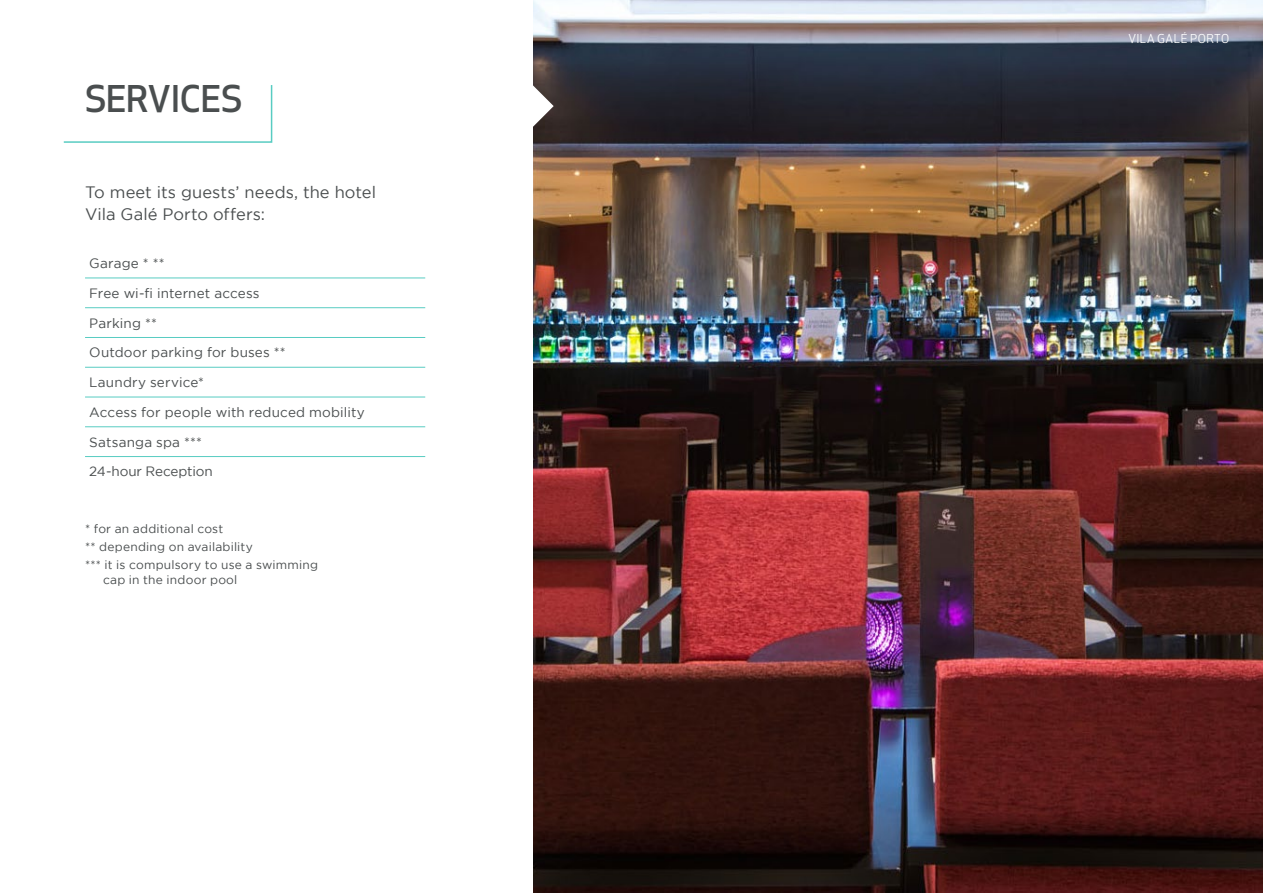
<style>
.page{position:relative;width:1263px;height:893px;background:#fff}
.page>*{position:absolute;margin:0;border:0;box-sizing:border-box;transform-origin:0 0}
.t1{font:500 36px "Apex New";letter-spacing:-.01em;color:#4a4e4f}
.t2{font:16.5px/22.5px "Gotham";letter-spacing:.005em;color:#4a4e4f}
.t3{font:13.5px "Gotham";letter-spacing:.01em;color:#4a4e4f}
.t4{font:13.5px "Gotham";letter-spacing:-.01em;color:#4a4e4f}
.t5{font:12px/18px "Gotham";letter-spacing:.015em;color:#4a4e4f}
.t6{font:12px "Apex New";letter-spacing:.04em;color:#fff}
</style>
<div class="page">
<img style="left:533px;top:0;width:730px;height:893px">
<svg style="left:533px;top:85px;width:21px;height:42px"></svg>
<svg style="left:63px;top:85px;width:210px;height:58px"></svg>
<hr style="left:85px;top:397px;width:340px;height:1px;background:#58ccc2">
<hr style="left:85px;top:426px;width:340px;height:1px;background:#58ccc2">
<hr style="left:85px;top:456px;width:340px;height:1px;background:#58ccc2">
<hr style="left:85px;top:278px;width:340px;height:1px;background:#58ccc2">
<hr style="left:85px;top:307px;width:340px;height:1px;background:#58ccc2">
<hr style="left:85px;top:337px;width:340px;height:1px;background:#58ccc2">
<hr style="left:85px;top:367px;width:340px;height:1px;background:#58ccc2">
<h1 class="t1" style="left:85px;top:75px;width:159px">SERVICES</h1>
<p class="t2" style="left:85px;top:180px;width:292px">To meet its guests’ needs, the hotel<br>Vila Galé Porto offers:</p>
<p class="t3" style="left:89px;top:256px;width:77px">Garage * **</p>
<p class="t3" style="left:89px;top:285px;width:172px">Free wi-fi internet access</p>
<p class="t3" style="left:89px;top:315px;width:69px">Parking **</p>
<p class="t3" style="left:89px;top:345px;width:198px">Outdoor parking for buses **</p>
<p class="t3" style="left:89px;top:375px;width:116px">Laundry service*</p>
<p class="t3" style="left:89px;top:405px;width:277px">Access for people with reduced mobility</p>
<p class="t3" style="left:89px;top:434px;width:114px">Satsanga spa ***</p>
<p class="t4" style="left:89px;top:464px;width:125px">24-hour Reception</p>
<p class="t5" style="left:85px;top:519px;width:234px">* for an additional cost<br>** depending on availability<br>*** it is compulsory to use a swimming</p>
<p class="t5" style="left:103px;top:570px;width:136px">cap in the indoor pool</p>
<p class="t6" style="left:1128px;top:31px;width:102px">VILA GALÉ PORTO</p>
</div>
